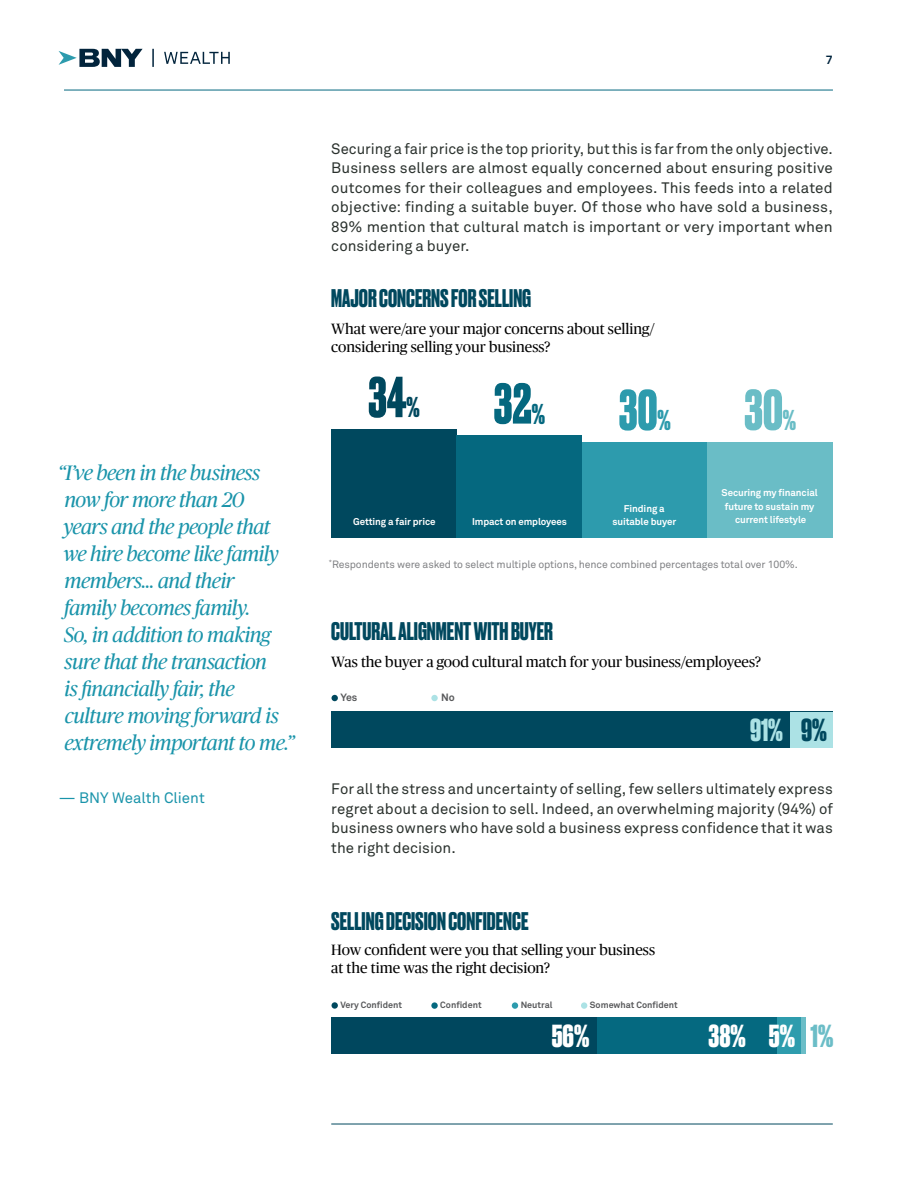
<style>
.page{position:relative;width:918px;height:1188px;background:#fff}
.page>*{position:absolute;margin:0;border:0;box-sizing:border-box;transform-origin:0 0}
.t1{font:700 54px "Druk";color:#00485e}
.t2{font:700 54px "Druk";color:#05687f}
.t3{font:700 54px "Druk";color:#2d9bad}
.t4{font:700 54px "Druk";color:#6abdc6}
.t5{font:700 30px "Druk";color:#fff;scale:1.04 1}
.t6{font:700 30px "Druk";color:#ace2e5}
.t7{font:700 24px "Druk";color:#00485e}
.t8{font:italic 21px/27px "Publico Pro";letter-spacing:-.03em;color:#1a94aa}
.t9{font:15px/19.5px "Akkurat Pro";letter-spacing:.005em;color:#2a312d;text-align:justify}
.t10{font:15px/18px "Publico Pro";color:#000}
.t11{font:15px "Akkurat Pro";color:#1a94aa}
.t12{font:700 12px "Akkurat Pro";color:#00243d}
.t13{font:10.5px "Akkurat Pro";letter-spacing:-.01em;color:#808184}
.t14{font:700 10.5px "Akkurat Pro";color:#58595b}
.t15{font:700 9.75px/13.5px "Akkurat Pro";letter-spacing:-.01em;color:#fff;text-align:center}
.t16{font:700 9px "Akkurat Pro";color:#58595b}
.s1{font-size:27px}
.s2{color:#00485e}
.s3{color:#6bbdc7}
</style>
<div class="page">
<svg style="left:59px;top:49px;width:171px;height:18px"></svg>
<hr style="left:64px;top:90px;width:769px;height:1px;background:#05687f">
<div style="left:331px;top:429px;width:126px;height:109px;background:#00485e"></div>
<div style="left:457px;top:435px;width:125px;height:103px;background:#05687f"></div>
<div style="left:582px;top:442px;width:125px;height:96px;background:#2d9bad"></div>
<div style="left:707px;top:442px;width:125px;height:96px;background:#6abdc6"></div>
<div style="left:332px;top:712px;width:501px;height:36px;background:#00485e"></div>
<div style="left:790px;top:712px;width:43px;height:36px;background:#ace2e5"></div>
<div style="left:431px;top:695px;width:7px;height:6px;background:#ace2e5;border-radius:50%"></div>
<svg style="left:332px;top:695px;width:6px;height:6px"></svg>
<div style="left:332px;top:1018px;width:265px;height:36px;background:#00475e"></div>
<div style="left:597px;top:1018px;width:180px;height:36px;background:#056980"></div>
<div style="left:777px;top:1018px;width:24px;height:36px;background:#2e9cad"></div>
<div style="left:801px;top:1018px;width:5px;height:36px;background:#6bbdc7"></div>
<div style="left:332px;top:1002px;width:6px;height:7px;background:#00485e;border-radius:50%"></div>
<svg style="left:431px;top:1002px;width:7px;height:7px"></svg>
<div style="left:512px;top:1002px;width:6px;height:7px;background:#2d9bad;border-radius:50%"></div>
<div style="left:581px;top:1002px;width:6px;height:7px;background:#ace2e5;border-radius:50%"></div>
<hr style="left:331px;top:1124px;width:502px;height:1px;background:#00485e">
<p class="t8" style="left:58px;top:458px;width:239px">“I’ve been in the business now for more than 20<br>years and the people that<br>we hire become like family members… and their<br>family becomes family.<br>So, in addition to making sure that the transaction<br>is financially fair, the<br>culture moving forward is extremely important to me.”</p>
<p class="t11" style="left:59px;top:789px;width:148px">— BNY Wealth Client</p>
<p class="t12" style="left:826px;top:52px;width:8px">7</p>
<p class="t9" style="left:331px;top:139px;width:503px">Securing a fair price is the top priority, but this is far from the only objective.<br>Business sellers are almost equally concerned about ensuring positive outcomes for their colleagues and employees. This feeds into a related objective: finding a suitable buyer. Of those who have sold a business, 89% mention that cultural match is important or very important when considering a buyer.</p>
<h3 class="t7" style="left:331px;top:281px;width:202px">MAJOR CONCERNS FOR SELLING</h3>
<p class="t10" style="left:331px;top:319px;width:325px">What were/are your major concerns about selling/ considering selling your business?</p>
<h1 class="t1" style="left:368px;top:360px;width:53px">34<span class="s1">%</span></h1>
<h1 class="t2" style="left:494px;top:367px;width:53px">32<span class="s1">%</span></h1>
<h1 class="t3" style="left:619px;top:373px;width:53px">30<span class="s1">%</span></h1>
<h1 class="t4" style="left:744px;top:373px;width:53px">30<span class="s1">%</span></h1>
<p class="t15" style="left:353px;top:515px;width:84px">Getting a fair price</p>
<p class="t15" style="left:472px;top:515px;width:96px">Impact on employees</p>
<p class="t15" style="left:612px;top:502px;width:65px">Finding a suitable buyer</p>
<p class="t15" style="left:722px;top:486px;width:98px">Securing my financial future to sustain my current lifestyle</p>
<p class="t13" style="left:329px;top:558px;width:470px"><sup>*</sup>Respondents were asked to select multiple options, hence combined percentages total over 100%.</p>
<h3 class="t7" style="left:331px;top:614px;width:223px">CULTURAL ALIGNMENT WITH BUYER</h3>
<p class="t10" style="left:331px;top:652px;width:431px">Was the buyer a good cultural match for your business/employees?</p>
<p class="t14" style="left:340px;top:691px;width:18px">Yes</p>
<p class="t14" style="left:441px;top:691px;width:15px">No</p>
<h2 class="t6" style="left:750px;top:710px;width:78px">91% <span class="s2">9%</span></h2>
<p class="t9" style="left:331px;top:780px;width:503px">For all the stress and uncertainty of selling, few sellers ultimately express regret about a decision to sell. Indeed, an overwhelming majority (94%) of business owners who have sold a business express confidence that it was the right decision.</p>
<h3 class="t7" style="left:331px;top:904px;width:199px">SELLING DECISION CONFIDENCE</h3>
<p class="t10" style="left:331px;top:940px;width:325px">How confident were you that selling your business at the time was the right decision?</p>
<p class="t16" style="left:340px;top:999px;width:63px">Very Confident</p>
<p class="t16" style="left:440px;top:999px;width:43px">Confident</p>
<p class="t16" style="left:521px;top:999px;width:33px">Neutral</p>
<p class="t16" style="left:590px;top:999px;width:89px">Somewhat Confident</p>
<h2 class="t5" style="left:552px;top:1015px;width:38px">56%</h2>
<h2 class="t5" style="left:709px;top:1015px;width:121px">38% 5% <span class="s3">1%</span></h2>
</div>
